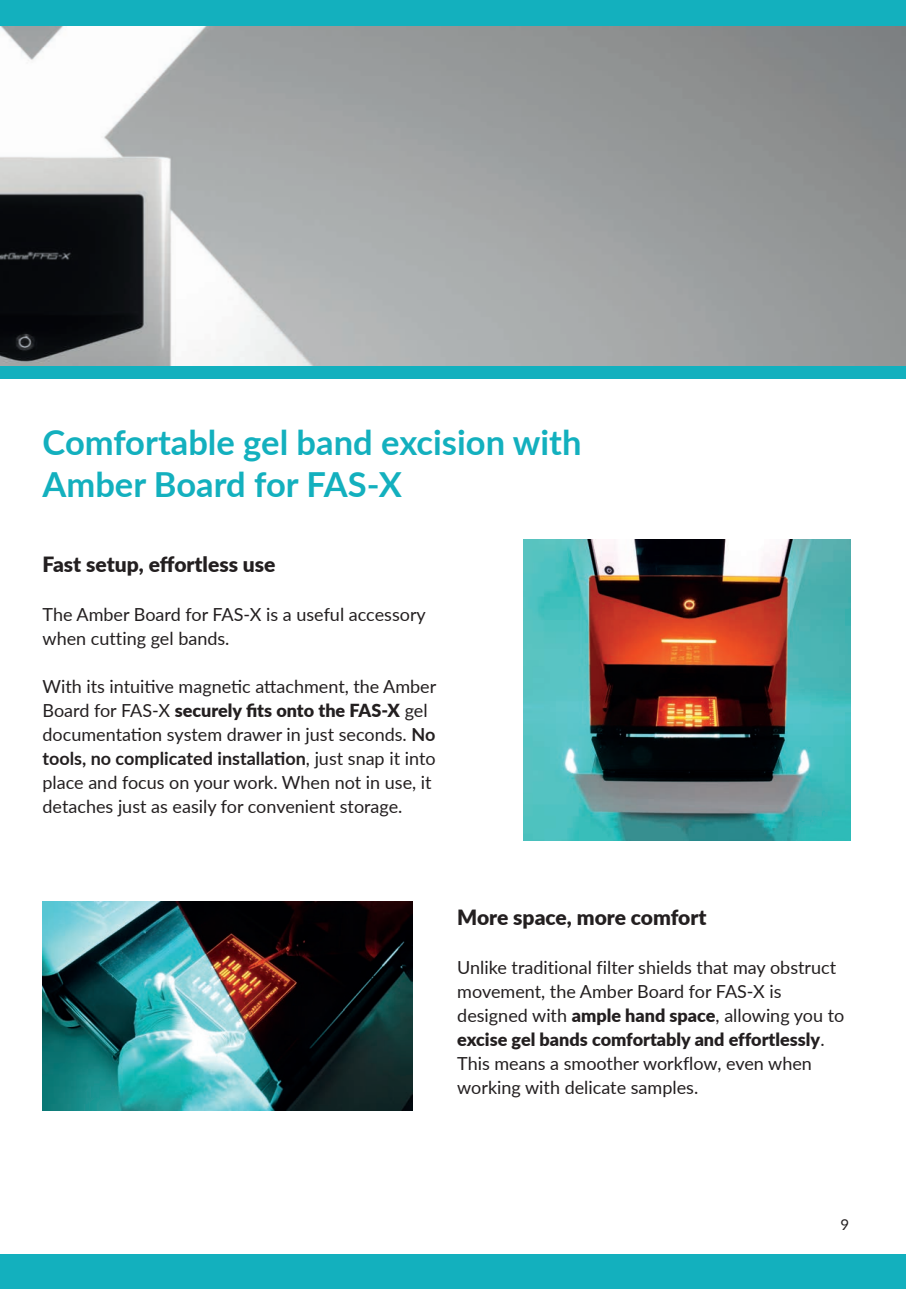
<style>
.page{position:relative;width:906px;height:1289px;background:#fff}
.page>*{position:absolute;margin:0;border:0;box-sizing:border-box;transform-origin:0 0}
.t1{font:700 34.5px/42px "Lato";color:#13b0be}
.t2{font:900 21px "Lato";color:#231f20}
.t3{font:18px/24px "Lato";color:#231f20}
.t4{font:15px "Lato";color:#231f20}
.s1{font-weight:900}
.s2{font-weight:700}
</style>
<div class="page">
<div style="left:0;top:0;width:906px;height:34px;background:#13b0be"></div>
<div style="left:0;top:1254px;width:906px;height:34px;background:#13b0be"></div>
<img style="left:0;top:27px;width:906px;height:339px">
<div style="left:0;top:366px;width:906px;height:12px;background:#13b0be"></div>
<img style="left:523px;top:539px;width:327px;height:301px">
<img style="left:43px;top:901px;width:369px;height:209px">
<h1 class="t1" style="left:43px;top:420px;width:540px">Comfortable gel band excision with<br>Amber Board for FAS-X</h1>
<p class="t2" style="left:43px;top:548px;width:235px">Fast setup, effortless use</p>
<p class="t3" style="left:43px;top:602px;width:385px">The Amber Board for FAS-X is a useful accessory when cutting gel bands.</p>
<p class="t3" style="left:43px;top:674px;width:395px">With its intuitive magnetic attachment, the Amber Board for FAS-X <span class="s1">securely fits onto the FAS-X</span> gel documentation system drawer in just seconds. <span class="s2">No tools, no complicated installation</span>, just snap it into place and focus on your work. When not in use, it detaches just as easily for convenient storage.</p>
<p class="t2" style="left:457px;top:901px;width:251px">More space, more comfort</p>
<p class="t3" style="left:457px;top:954px;width:389px">Unlike traditional filter shields that may obstruct movement, the Amber Board for FAS-X is designed with <span class="s1">ample hand space</span>, allowing you to <span class="s1">excise gel bands comfortably and effortlessly</span>.<br>This means a smoother workflow, even when working with delicate samples.</p>
<p class="t4" style="left:840px;top:1213px;width:10px">9</p>
</div>
